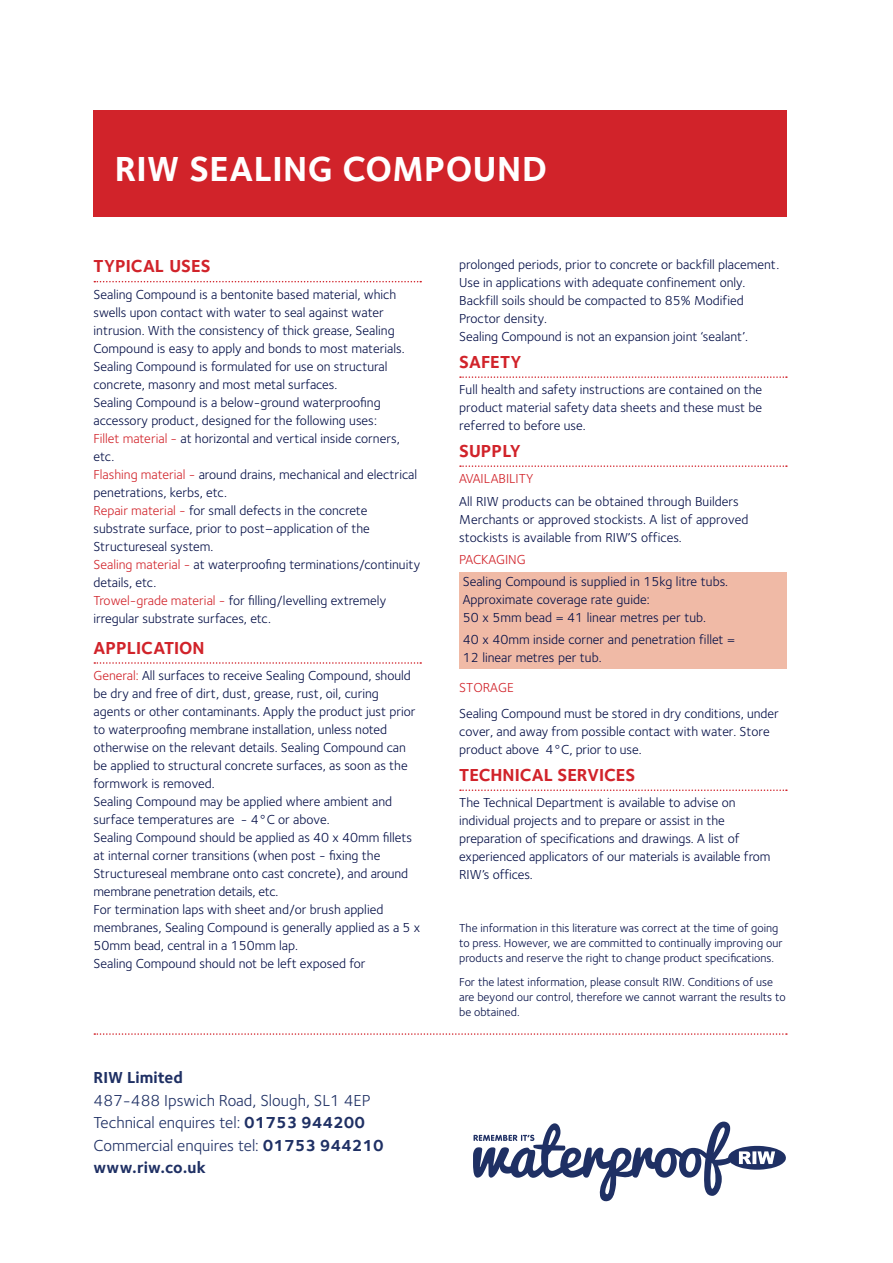
<style>
.page{position:relative;width:893px;height:1263px;background:#fff}
.page>*{position:absolute;margin:0;border:0;box-sizing:border-box;transform-origin:0 0}
.t1{font:700 36px "Foundry Sterling";letter-spacing:.015em;color:#fff}
.t2{font:700 18px "Foundry Sterling";color:#d1232a}
.t3{font:16.5px/22.5px "Foundry Sterling";color:#1f3064}
.t4{font:700 16.5px "Foundry Sterling";color:#1f3064}
.t5{font:13.5px/18px "Foundry Sterling";color:#030e46}
.t6{font:13.5px "Foundry Sterling";color:#d1232a}
.t7{font:12px/15px "Foundry Sterling";color:#030e46}
.s1{color:#d1232a}
.s2{font-weight:700}
</style>
<div class="page">
<div style="left:459px;top:572px;width:328px;height:96px;background:#f0baa6"></div>
<svg style="left:460px;top:376px;width:327px;height:2px"></svg>
<svg style="left:460px;top:465px;width:327px;height:2px"></svg>
<svg style="left:460px;top:789px;width:327px;height:2px"></svg>
<div style="left:94px;top:111px;width:693px;height:106px;background:#d1232a"></div>
<svg style="left:94px;top:281px;width:327px;height:1px"></svg>
<svg style="left:94px;top:662px;width:327px;height:2px"></svg>
<svg style="left:94px;top:1033px;width:693px;height:2px"></svg>
<svg style="left:473px;top:1121px;width:313px;height:81px"></svg>
<h1 class="t1" style="left:115px;top:147px;width:434px">RIW SEALING COMPOUND</h1>
<h2 class="t2" style="left:94px;top:256px;width:118px">TYPICAL USES</h2>
<p class="t5" style="left:94px;top:286px;width:328px">Sealing Compound is a bentonite based material, which swells upon contact with water to seal against water intrusion. With the consistency of thick grease, Sealing Compound is easy to apply and bonds to most materials.<br>Sealing Compound is formulated for use on structural concrete, masonry and most metal surfaces.<br>Sealing Compound is a below-ground waterproofing accessory product, designed for the following uses:<br><span class="s1">Fillet material -</span> at horizontal and vertical inside corners, etc.<br><span class="s1">Flashing material -</span> around drains, mechanical and electrical penetrations, kerbs, etc.<br><span class="s1">Repair material -</span> for small defects in the concrete substrate surface, prior to post–application of the Structureseal system.<br><span class="s1">Sealing material -</span> at waterproofing terminations/continuity details, etc.<br><span class="s1">Trowel-grade material -</span> for filling/levelling extremely irregular substrate surfaces, etc.</p>
<h2 class="t2" style="left:94px;top:637px;width:113px">APPLICATION</h2>
<p class="t5" style="left:94px;top:667px;width:328px"><span class="s1">General:</span> All surfaces to receive Sealing Compound, should be dry and free of dirt, dust, grease, rust, oil, curing<br>agents or other contaminants. Apply the product just prior to waterproofing membrane installation, unless noted otherwise on the relevant details. Sealing Compound can be applied to structural concrete surfaces, as soon as the formwork is removed.<br>Sealing Compound may be applied where ambient and surface temperatures are - 4°C or above.<br>Sealing Compound should be applied as 40 x 40mm fillets at internal corner transitions (when post - fixing the Structureseal membrane onto cast concrete), and around membrane penetration details, etc.<br>For termination laps with sheet and/or brush applied membranes, Sealing Compound is generally applied as a 5 x 50mm bead, central in a 150mm lap.<br>Sealing Compound should not be left exposed for</p>
<p class="t4" style="left:94px;top:1067px;width:91px">RIW Limited</p>
<p class="t3" style="left:94px;top:1089px;width:292px">487-488 Ipswich Road, Slough, SL1 4EP<br>Technical enquires tel: <span class="s2">01753 944200<br></span>Commercial enquires tel: <span class="s2">01753 944210 www.riw.co.uk</span></p>
<p class="t5" style="left:459px;top:256px;width:322px">prolonged periods, prior to concrete or backfill placement.<br>Use in applications with adequate confinement only.<br>Backfill soils should be compacted to 85% Modified Proctor density.<br>Sealing Compound is not an expansion joint ‘sealant’.</p>
<h2 class="t2" style="left:459px;top:351px;width:64px">SAFETY</h2>
<p class="t5" style="left:459px;top:381px;width:305px;text-align:justify">Full health and safety instructions are contained on the product material safety data sheets and these must be referred to before use.</p>
<h2 class="t2" style="left:459px;top:440px;width:63px">SUPPLY</h2>
<p class="t6" style="left:459px;top:471px;width:76px">AVAILABILITY</p>
<p class="t5" style="left:459px;top:492px;width:291px">All RIW products can be obtained through Builders<br>Merchants or approved stockists. A list of approved stockists is available from RIW’S offices.</p>
<p class="t6" style="left:459px;top:552px;width:68px">PACKAGING</p>
<p class="t5" style="left:463px;top:573px;width:267px">Sealing Compound is supplied in 15kg litre tubs.<br>Approximate coverage rate guide:<br>50 x 5mm bead = 41 linear metres per tub.</p>
<p class="t5" style="left:463px;top:631px;width:274px">40 x 40mm inside corner and penetration fillet =<br>12 linear metres per tub.</p>
<p class="t6" style="left:459px;top:680px;width:56px">STORAGE</p>
<p class="t5" style="left:459px;top:705px;width:321px">Sealing Compound must be stored in dry conditions, under cover, and away from possible contact with water. Store product above 4°C, prior to use.</p>
<h2 class="t2" style="left:459px;top:764px;width:178px">TECHNICAL SERVICES</h2>
<p class="t5" style="left:459px;top:794px;width:313px">The Technical Department is available to advise on individual projects and to prepare or assist in the preparation of specifications and drawings. A list of experienced applicators of our materials is available from RIW’s offices.</p>
<p class="t7" style="left:459px;top:921px;width:325px">The information in this literature was correct at the time of going to press. However, we are committed to continually improving our products and reserve the right to change product specifications.</p>
<p class="t7" style="left:459px;top:974px;width:328px">For the latest information, please consult RIW. Conditions of use are beyond our control, therefore we cannot warrant the results to be obtained.</p>
</div>
